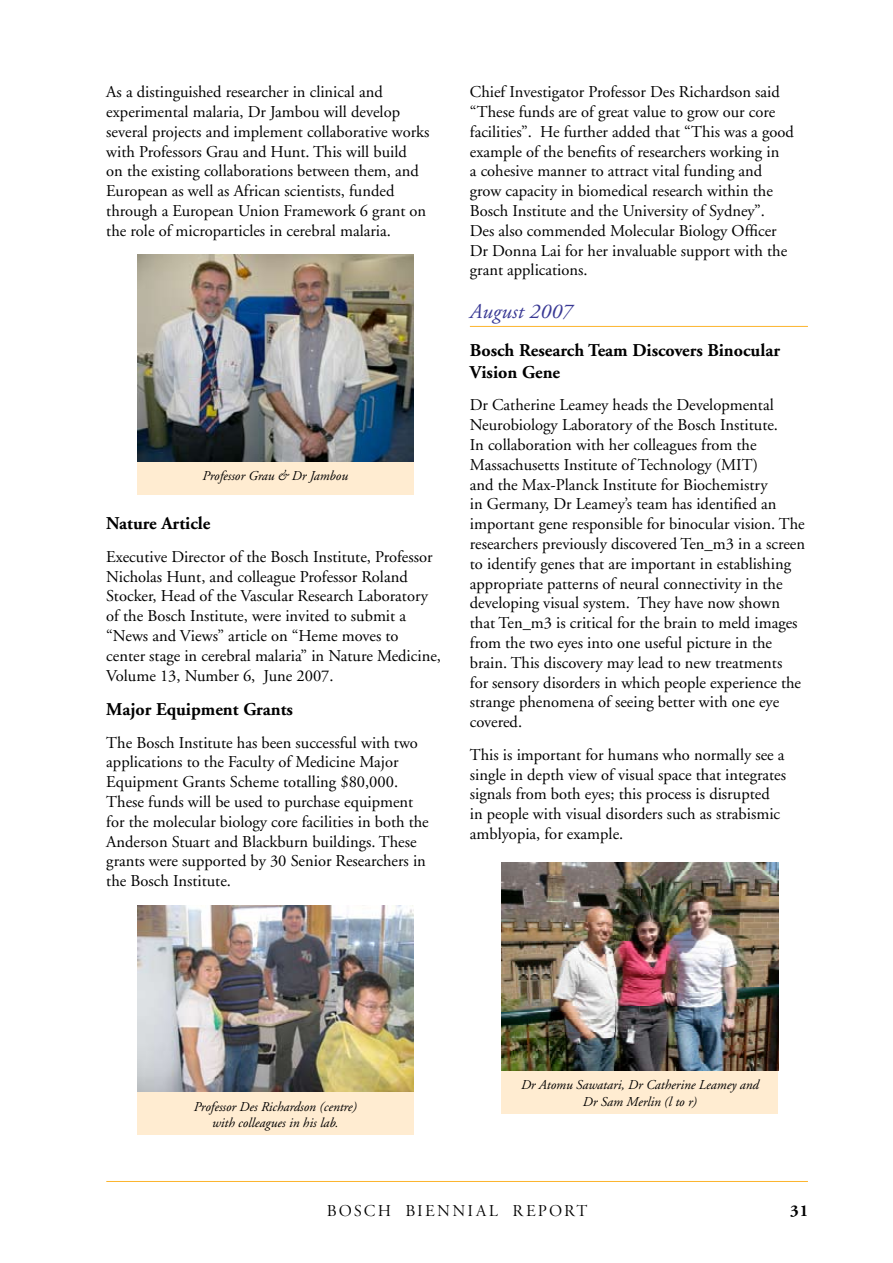
<style>
.page{position:relative;width:893px;height:1263px;background:#fff}
.page>*{position:absolute;margin:0;border:0;box-sizing:border-box;transform-origin:0 0}
.t1{font:italic 21px "Adobe Garamond LT";letter-spacing:.015em;color:#383894}
.t2{font:700 18px/21.6px "Adobe Garamond LT";color:#000}
.t3{font:16.5px/19.8px "Adobe Garamond LT";color:#000}
.t4{font:16.5px "Adobe Garamond LT Titling";letter-spacing:.135em;color:#000}
.t5{font:700 16.5px "Adobe Garamond LT";color:#000}
.t6{font:italic 13.5px/16.2px "Adobe Garamond LT";color:#000;text-align:center}
</style>
<div class="page">
<hr style="left:106px;top:1181px;width:702px;height:1px;background:#fcb42d">
<hr style="left:470px;top:326px;width:338px;height:1px;background:#fcb42d">
<img style="left:137px;top:255px;width:277px;height:207px">
<div style="left:137px;top:462px;width:277px;height:33px;background:#ffecd1"></div>
<img style="left:137px;top:906px;width:277px;height:186px">
<div style="left:137px;top:1092px;width:277px;height:43px;background:#ffecd1"></div>
<div style="left:502px;top:1071px;width:276px;height:43px;background:#ffecd1"></div>
<img style="left:502px;top:863px;width:276px;height:207px">
<p class="t3" style="left:106px;top:82px;width:325px">As a distinguished researcher in clinical and experimental malaria, Dr Jambou will develop several projects and implement collaborative works with Professors Grau and Hunt. This will build<br>on the existing collaborations between them, and European as well as African scientists, funded through a European Union Framework 6 grant on the role of microparticles in cerebral malaria.</p>
<p class="t6" style="left:203px;top:468px;width:147px">Professor Grau &amp; Dr Jambou</p>
<p class="t2" style="left:106px;top:513px;width:106px">Nature Article</p>
<p class="t3" style="left:106px;top:547px;width:336px">Executive Director of the Bosch Institute, Professor Nicholas Hunt, and colleague Professor Roland Stocker, Head of the Vascular Research Laboratory of the Bosch Institute, were invited to submit a “News and Views” article on “Heme moves to center stage in cerebral malaria” in Nature Medicine, Volume 13, Number 6, June 2007.</p>
<p class="t2" style="left:106px;top:698px;width:188px">Major Equipment Grants</p>
<p class="t3" style="left:106px;top:732px;width:324px">The Bosch Institute has been successful with two applications to the Faculty of Medicine Major Equipment Grants Scheme totalling $80,000.<br>These funds will be used to purchase equipment for the molecular biology core facilities in both the Anderson Stuart and Blackburn buildings. These grants were supported by 30 Senior Researchers in the Bosch Institute.</p>
<p class="t3" style="left:470px;top:82px;width:325px">Chief Investigator Professor Des Richardson said “These funds are of great value to grow our core facilities”. He further added that “This was a good example of the benefits of researchers working in<br>a cohesive manner to attract vital funding and grow capacity in biomedical research within the Bosch Institute and the University of Sydney”.<br>Des also commended Molecular Biology Officer Dr Donna Lai for her invaluable support with the grant applications.</p>
<p class="t1" style="left:470px;top:298px;width:104px">August 2007</p>
<p class="t2" style="left:470px;top:340px;width:312px">Bosch Research Team Discovers Binocular<br>Vision Gene</p>
<p class="t3" style="left:470px;top:395px;width:337px">Dr Catherine Leamey heads the Developmental Neurobiology Laboratory of the Bosch Institute.<br>In collaboration with her colleagues from the Massachusetts Institute of Technology (MIT)<br>and the Max-Planck Institute for Biochemistry<br>in Germany, Dr Leamey’s team has identified an important gene responsible for binocular vision. The researchers previously discovered Ten_m3 in a screen to identify genes that are important in establishing appropriate patterns of neural connectivity in the developing visual system. They have now shown that Ten_m3 is critical for the brain to meld images from the two eyes into one useful picture in the brain. This discovery may lead to new treatments<br>for sensory disorders in which people experience the strange phenomena of seeing better with one eye covered.</p>
<p class="t3" style="left:470px;top:744px;width:318px">This is important for humans who normally see a single in depth view of visual space that integrates signals from both eyes; this process is disrupted in people with visual disorders such as strabismic amblyopia, for example.</p>
<p class="t6" style="left:194px;top:1098px;width:165px">Professor Des Richardson (centre) with colleagues in his lab.</p>
<p class="t6" style="left:521px;top:1077px;width:239px">Dr Atomu Sawatari, Dr Catherine Leamey and<br>Dr Sam Merlin (l to r)</p>
<p class="t4" style="left:327px;top:1201px;width:262px">BOSCH BIENNIAL REPORT</p>
<p class="t5" style="left:790px;top:1201px;width:20px">31</p>
</div>
